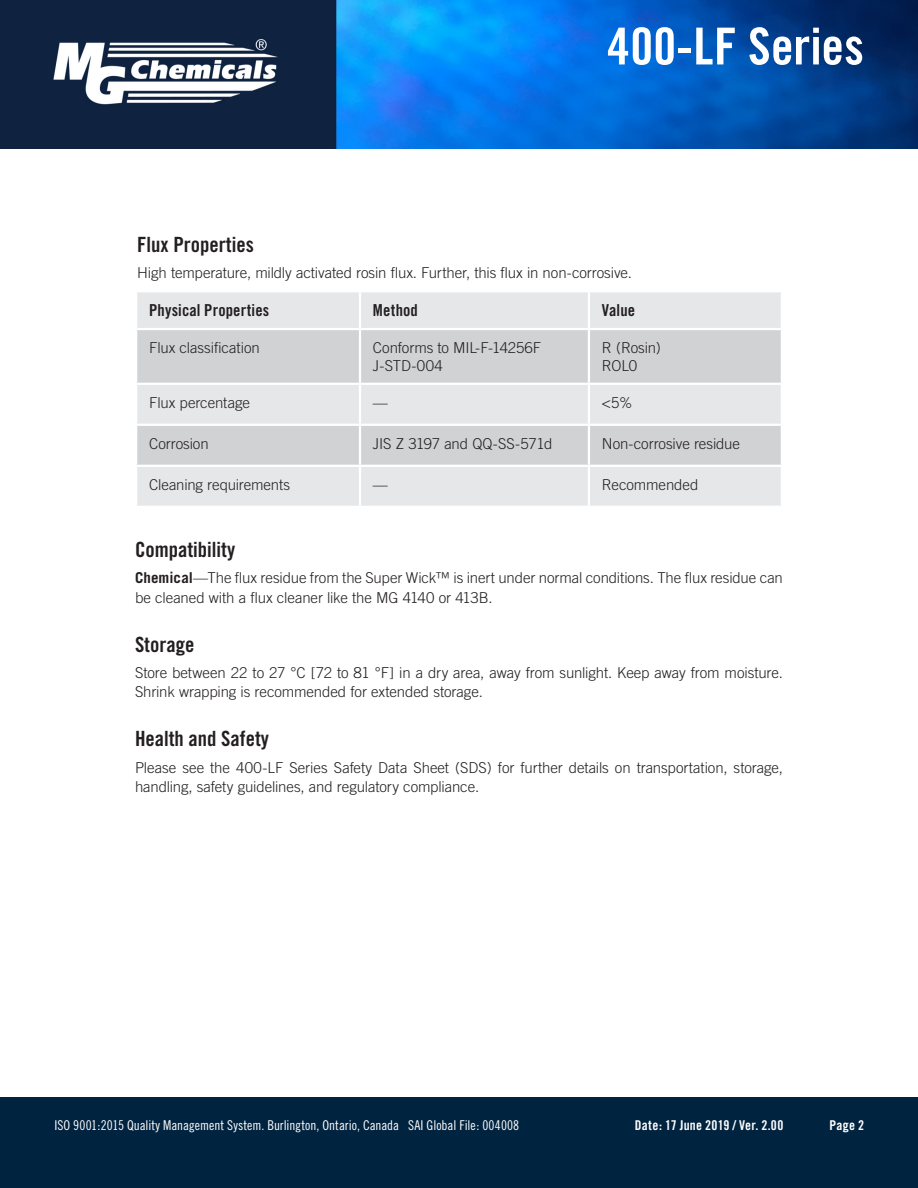
<style>
.page{position:relative;width:918px;height:1188px;background:#fff}
.page>*{position:absolute;margin:0;border:0;box-sizing:border-box;transform-origin:0 0}
.t1{font:51px "Trade Gothic Bold Cond Twenty";letter-spacing:.005em;color:#fff}
.Heading_1{font:21px "Trade Gothic Bold Cond Twenty";color:#231f20}
.Table_Heading{font:16.5px "Trade Gothic Bold Cond Twenty";letter-spacing:.01em;color:#231f20}
.Body_Text_1st_paragr{font:300 15px/19.5px "Trade Gothic";letter-spacing:-.005em;color:#231f20}
.Table_Text{font:300 15px "Trade Gothic";letter-spacing:-.005em;color:#231f20}
.t2{font:13.5px "Trade Gothic Cond Eighteen";color:#fff}
.t3{font:13.5px "Trade Gothic Bold Cond Twenty";letter-spacing:.015em;color:#fff}
.s1{font-weight:700}
</style>
<div class="page">
<img style="left:0;top:0;width:918px;height:149px">
<div style="left:0;top:1097px;width:918px;height:91px;background:#002340"></div>
<div style="left:137px;top:292px;width:644px;height:214px;background:#e6e7e9"></div>
<svg style="left:137px;top:330px;width:644px;height:135px;background:#d7d8da"></svg>
<hr style="left:359px;top:292px;width:2px;height:36px;background:#fff">
<hr style="left:588px;top:292px;width:2px;height:36px;background:#fff">
<hr style="left:135px;top:328px;width:225px;height:2px;background:#fff">
<hr style="left:360px;top:328px;width:229px;height:2px;background:#fff">
<hr style="left:359px;top:330px;width:2px;height:53px;background:#fff">
<hr style="left:589px;top:328px;width:194px;height:2px;background:#fff">
<hr style="left:588px;top:330px;width:2px;height:53px;background:#fff">
<hr style="left:135px;top:383px;width:225px;height:2px;background:#fff">
<hr style="left:360px;top:383px;width:229px;height:2px;background:#fff">
<hr style="left:359px;top:385px;width:2px;height:39px;background:#fff">
<hr style="left:589px;top:383px;width:194px;height:2px;background:#fff">
<hr style="left:588px;top:385px;width:2px;height:39px;background:#fff">
<hr style="left:135px;top:424px;width:225px;height:2px;background:#fff">
<hr style="left:360px;top:424px;width:229px;height:2px;background:#fff">
<hr style="left:359px;top:426px;width:2px;height:39px;background:#fff">
<hr style="left:589px;top:424px;width:194px;height:2px;background:#fff">
<hr style="left:588px;top:426px;width:2px;height:39px;background:#fff">
<hr style="left:135px;top:465px;width:225px;height:2px;background:#fff">
<hr style="left:360px;top:465px;width:229px;height:2px;background:#fff">
<hr style="left:359px;top:467px;width:2px;height:39px;background:#fff">
<hr style="left:589px;top:465px;width:194px;height:2px;background:#fff">
<hr style="left:588px;top:467px;width:2px;height:39px;background:#fff">
<h1 class="t1" style="left:607px;top:15px;width:258px">400-LF Series</h1>
<p class="Heading_1" style="left:137px;top:232px;width:118px">Flux Properties</p>
<p class="Body_Text_1st_paragr" style="left:137px;top:263px;width:496px">High temperature, mildly activated rosin flux. Further, this flux in non-corrosive.</p>
<p class="Table_Heading" style="left:149px;top:300px;width:122px">Physical Properties</p>
<p class="Table_Heading" style="left:373px;top:300px;width:46px">Method</p>
<p class="Table_Heading" style="left:602px;top:300px;width:35px">Value</p>
<p class="Table_Text" style="left:149px;top:339px;width:112px">Flux classification</p>
<p class="Table_Text" style="left:373px;top:339px;width:170px">Conforms to MIL-F-14256F</p>
<p class="Table_Text" style="left:373px;top:357px;width:72px">J-STD-004</p>
<p class="Table_Text" style="left:602px;top:339px;width:61px">R (Rosin)</p>
<p class="Table_Text" style="left:602px;top:357px;width:37px">ROL0</p>
<p class="Table_Text" style="left:149px;top:393px;width:102px">Flux percentage</p>
<p class="Table_Text" style="left:373px;top:393px;width:16px">—</p>
<p class="Table_Text" style="left:602px;top:393px;width:32px">&lt;5%</p>
<p class="Table_Text" style="left:149px;top:434px;width:61px">Corrosion</p>
<p class="Table_Text" style="left:373px;top:434px;width:181px">JIS Z 3197 and QQ-SS-571d</p>
<p class="Table_Text" style="left:602px;top:434px;width:140px">Non-corrosive residue</p>
<p class="Table_Text" style="left:149px;top:475px;width:142px">Cleaning requirements</p>
<p class="Table_Text" style="left:373px;top:475px;width:16px">—</p>
<p class="Table_Text" style="left:602px;top:475px;width:98px">Recommended</p>
<p class="Heading_1" style="left:135px;top:537px;width:102px">Compatibility</p>
<p class="Body_Text_1st_paragr" style="left:135px;top:568px;width:649px"><span class="s1">Chemical</span>—The flux residue from the Super Wick™ is inert under normal conditions. The flux residue can be cleaned with a flux cleaner like the MG 4140 or 413B.</p>
<p class="Heading_1" style="left:135px;top:631px;width:61px">Storage</p>
<p class="Body_Text_1st_paragr" style="left:135px;top:663px;width:649px">Store between 22 to 27 °C [72 to 81 °F] in a dry area, away from sunlight. Keep away from moisture.<br>Shrink wrapping is recommended for extended storage.</p>
<p class="Heading_1" style="left:135px;top:726px;width:136px">Health and Safety</p>
<p class="Body_Text_1st_paragr" style="left:135px;top:757px;width:650px">Please see the 400-LF Series Safety Data Sheet (SDS) for further details on transportation, storage, handling, safety guidelines, and regulatory compliance.</p>
<p class="t2" style="left:54px;top:1117px;width:466px">ISO 9001:2015 Quality Management System. Burlington, Ontario, Canada SAI Global File: 004008</p>
<p class="t3" style="left:635px;top:1117px;width:150px">Date: 17 June 2019 / Ver. 2.00</p>
<p class="t3" style="left:829px;top:1117px;width:36px">Page 2</p>
</div>
